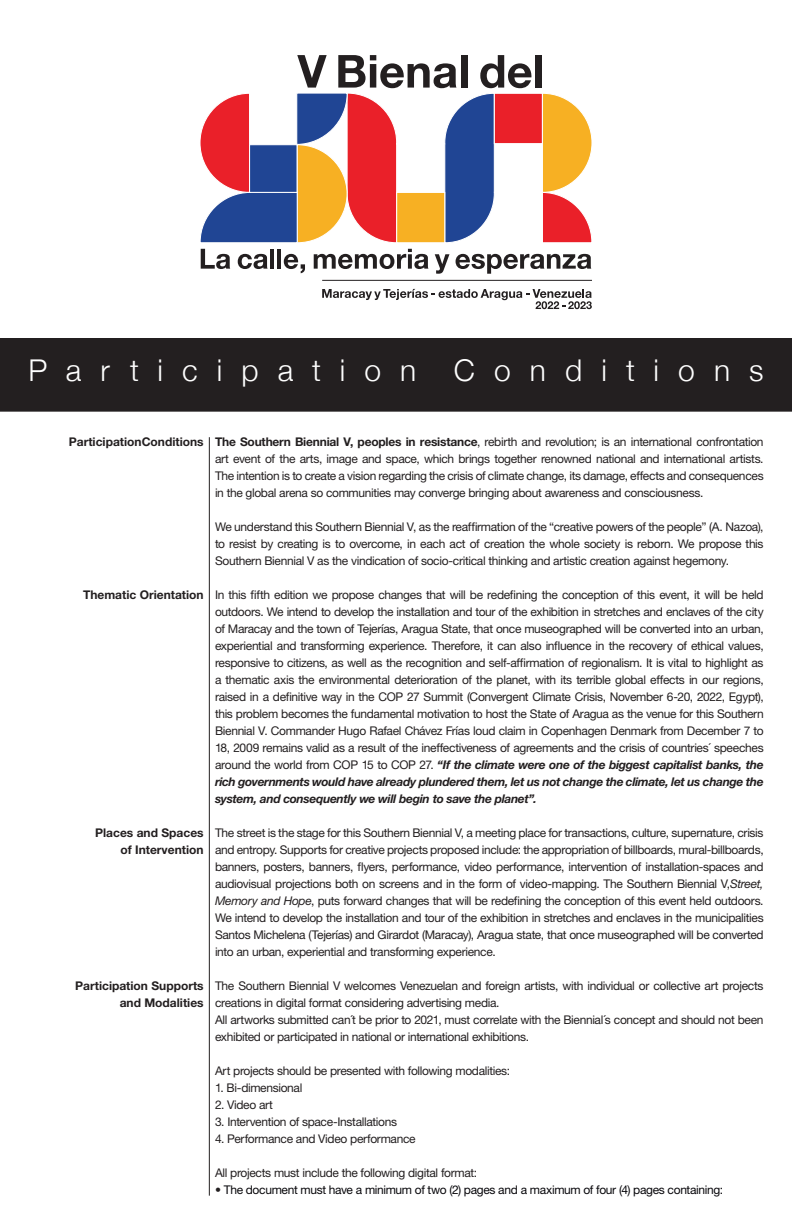
<style>
.page{position:relative;width:792px;height:1224px;background:#fff}
.page>*{position:absolute;margin:0;border:0;box-sizing:border-box;transform-origin:0 0}
.t1{font:300 30px "Helvetica Neue";letter-spacing:.635em;color:#fff}
.t2{font:12px/17px "Helvetica Neue LT Std";letter-spacing:-.03em;color:#231f20;text-align:justify}
.t3{font:700 12px/17px "Helvetica Neue LT Std";color:#231f20;text-align:right}
.t4{font:12px "Helvetica Neue LT Std";letter-spacing:-.03em;color:#08070b}
.s1{font-weight:700}
.s2{font-weight:700;font-style:italic}
.s3{font-style:italic}
.s4{color:#231f20}
</style>
<div class="page">
<div style="left:0;top:338px;width:792px;height:71px;background:#231f20"></div>
<div style="left:0;top:407px;width:792px;height:5px;background:#231f20"></div>
<svg style="left:199px;top:55px;width:394px;height:777px"></svg>
<hr style="left:209px;top:437px;width:1px;height:759px;background:#231f20">
<h1 class="t1" style="left:28px;top:346px;width:389px">Participation</h1>
<h1 class="t1" style="left:454px;top:346px;width:311px">Conditions</h1>
<p class="t3" style="left:69px;top:433px;width:136px">ParticipationConditions</p>
<p class="t3" style="left:83px;top:586px;width:122px">Thematic Orientation</p>
<p class="t3" style="left:95px;top:824px;width:110px">Places and Spaces of Intervention</p>
<p class="t3" style="left:75px;top:977px;width:130px">Participation Supports and Modalities</p>
<p class="t2" style="left:215px;top:433px;width:550px"><span class="s1">The Southern Biennial V, peoples in resistance</span>, rebirth and revolution; is an international confrontation art event of the arts, image and space, which brings together renowned national and international artists.<br>The intention is to create a vision regarding the crisis of climate change, its damage, effects and consequences in the global arena so communities may converge bringing about awareness and consciousness.</p>
<p class="t2" style="left:215px;top:518px;width:550px">We understand this Southern Biennial V, as the reaffirmation of the “creative powers of the people” (A. Nazoa), to resist by creating is to overcome, in each act of creation the whole society is reborn. We propose this Southern Biennial V as the vindication of socio-critical thinking and artistic creation against hegemony.</p>
<p class="t2" style="left:215px;top:586px;width:550px">In this fifth edition we propose changes that will be redefining the conception of this event, it will be held outdoors. We intend to develop the installation and tour of the exhibition in stretches and enclaves of the city of Maracay and the town of Tejerías, Aragua State, that once museographed will be converted into an urban, experiential and transforming experience. Therefore, it can also influence in the recovery of ethical values, responsive to citizens, as well as the recognition and self-affirmation of regionalism. It is vital to highlight as a thematic axis the environmental deterioration of the planet, with its terrible global effects in our regions, raised in a definitive way in the COP 27 Summit (Convergent Climate Crisis, November 6-20, 2022, Egypt), this problem becomes the fundamental motivation to host the State of Aragua as the venue for this Southern Biennial V. Commander Hugo Rafael Chávez Frías loud claim in Copenhagen Denmark from December 7 to 18, 2009 remains valid as a result of the ineffectiveness of agreements and the crisis of countries´ speeches around the world from COP 15 to COP 27. <span class="s2">“If the climate were one of the biggest capitalist banks, the rich governments would have already plundered them, let us not change the climate, let us change the system, and consequently we will begin to save the planet”.</span></p>
<p class="t2" style="left:215px;top:824px;width:550px">The street is the stage for this Southern Biennial V, a meeting place for transactions, culture, supernature, crisis and entropy. Supports for creative projects proposed include: the appropriation of billboards, mural-billboards, banners, posters, banners, flyers, performance, video performance, intervention of installation-spaces and audiovisual projections both on screens and in the form of video-mapping. The Southern Biennial V,<span class="s3">Street, Memory and Hope</span>, puts forward changes that will be redefining the conception of this event held outdoors.<br>We intend to develop the installation and tour of the exhibition in stretches and enclaves in the municipalities Santos Michelena (Tejerías) and Girardot (Maracay), Aragua state, that once museographed will be converted into an urban, experiential and transforming experience.</p>
<p class="t2" style="left:215px;top:977px;width:550px;text-align:left">The Southern Biennial V welcomes Venezuelan and foreign artists, with individual or collective art projects creations in digital format considering advertising media.<br>All artworks submitted can´t be prior to 2021, must correlate with the Biennial´s concept and should not been exhibited or participated in national or international exhibitions.</p>
<p class="t2" style="left:215px;top:1062px;width:297px">Art projects should be presented with following modalities:</p>
<p class="t2" style="left:215px;top:1079px;width:89px">1. Bi-dimensional</p>
<p class="t2" style="left:215px;top:1096px;width:60px">2. Video art</p>
<p class="t2" style="left:215px;top:1113px;width:184px">3. Intervention of space-Installations</p>
<p class="t2" style="left:215px;top:1130px;width:202px">4. Performance and Video performance</p>
<p class="t2" style="left:215px;top:1164px;width:264px">All projects must include the following digital format:</p>
<p class="t4" style="left:215px;top:1182px;width:510px"><span class="s4">•</span> The document must have a minimum of two (2) pages and a maximum of four (4) pages containing:</p>
</div>
